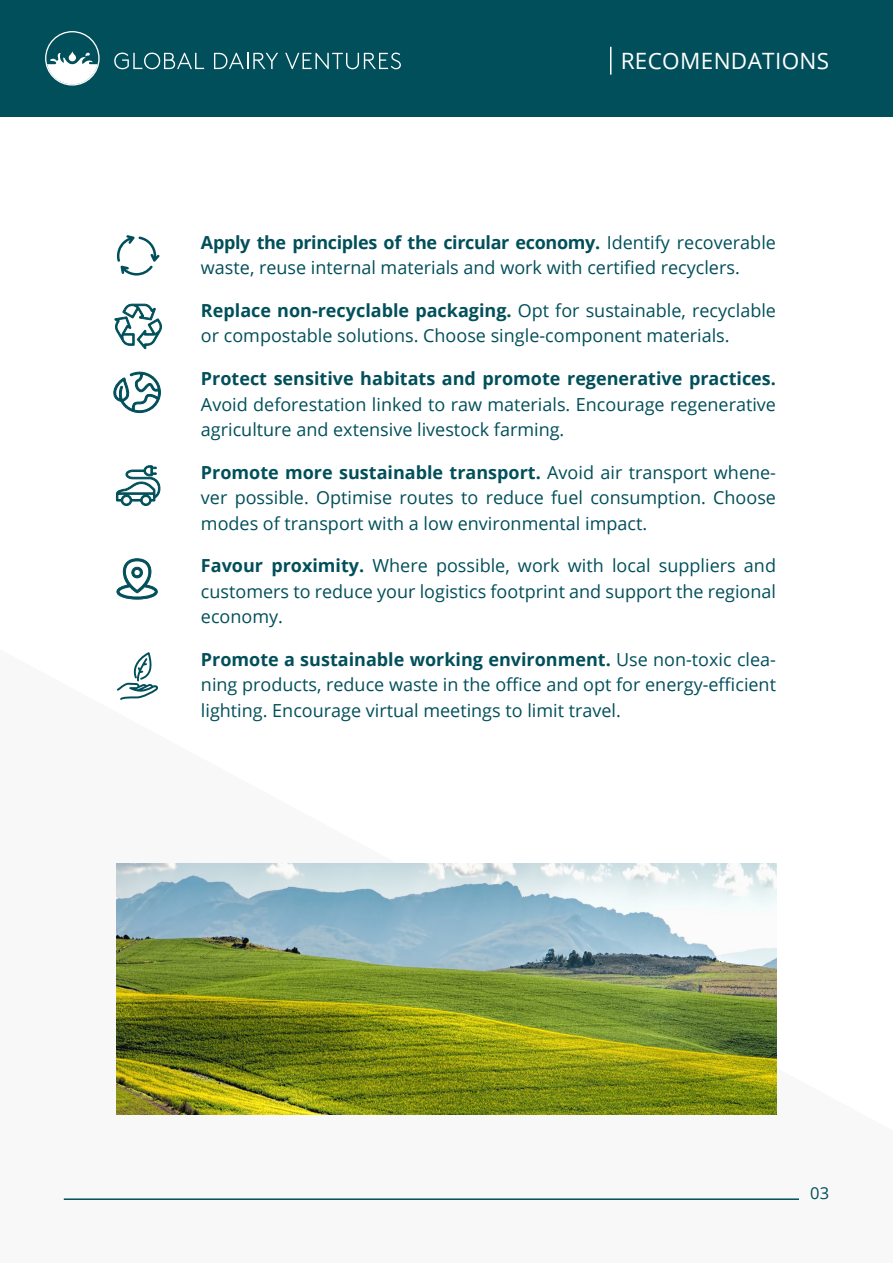
<style>
.page{position:relative;width:893px;height:1263px;background:#fff}
.page>*{position:absolute;margin:0;border:0;box-sizing:border-box;transform-origin:0 0}
.t1{font:22.5px "Open Sans";letter-spacing:.015em;color:#fff}
.t2{font:18px/25.5px "Open Sans";color:#004f5a}
.t3{font:700 18px "Open Sans";color:#004f5a}
.t4{font:16.5px "Open Sans";color:#004f5a}
.s1{font-weight:700}
</style>
<div class="page">
<hr style="left:64px;top:1198px;width:735px;height:2px;background:#004f5a">
<svg style="left:117px;top:235px;width:43px;height:41px"></svg>
<svg style="left:115px;top:304px;width:47px;height:45px"></svg>
<svg style="left:114px;top:372px;width:47px;height:41px"></svg>
<svg style="left:116px;top:466px;width:44px;height:40px"></svg>
<svg style="left:117px;top:559px;width:40px;height:40px"></svg>
<svg style="left:117px;top:652px;width:41px;height:48px"></svg>
<div style="left:0;top:0;width:893px;height:117px;background:#004f5a"></div>
<svg style="left:114px;top:53px;width:90px;height:16px"></svg>
<svg style="left:214px;top:53px;width:64px;height:16px"></svg>
<svg style="left:285px;top:53px;width:116px;height:16px"></svg>
<div style="left:45px;top:31px;width:55px;height:55px;border:1px solid #fff;border-radius:50%"></div>
<svg style="left:47px;top:51px;width:51px;height:33px"></svg>
<svg style="left:610px;top:47px;width:1px;height:28px"></svg>
<img style="left:117px;top:863px;width:659px;height:251px">
<p class="t1" style="left:621px;top:46px;width:210px">RECOMENDATIONS</p>
<p class="t2" style="left:201px;top:229px;width:577px"><span class="s1">Apply the principles of the circular economy.</span> Identify recoverable waste, reuse internal materials and work with certified recyclers.</p>
<p class="t2" style="left:201px;top:297px;width:577px"><span class="s1">Replace non-recyclable packaging.</span> Opt for sustainable, recyclable or compostable solutions. Choose single-component materials.</p>
<p class="t3" style="left:201px;top:366px;width:577px">Protect sensitive habitats and promote regenerative practices.</p>
<p class="t2" style="left:201px;top:391px;width:577px">Avoid deforestation linked to raw materials. Encourage regenerative agriculture and extensive livestock farming.</p>
<p class="t2" style="left:201px;top:459px;width:577px;text-align:justify"><span class="s1">Promote more sustainable transport.</span> Avoid air transport whene&shy;ver possible. Optimise routes to reduce fuel consumption. Choose modes of transport with a low environmental impact.</p>
<p class="t2" style="left:201px;top:552px;width:577px;text-align:justify"><span class="s1">Favour proximity.</span> Where possible, work with local suppliers and customers to reduce your logistics footprint and support the regional economy.</p>
<p class="t2" style="left:201px;top:646px;width:577px;text-align:justify"><span class="s1">Promote a sustainable working environment.</span> Use non-toxic clea&shy;ning products, reduce waste in the office and opt for energy-efficient lighting. Encourage virtual meetings to limit travel.</p>
<p class="t4" style="left:810px;top:1182px;width:21px">03</p>
</div>
